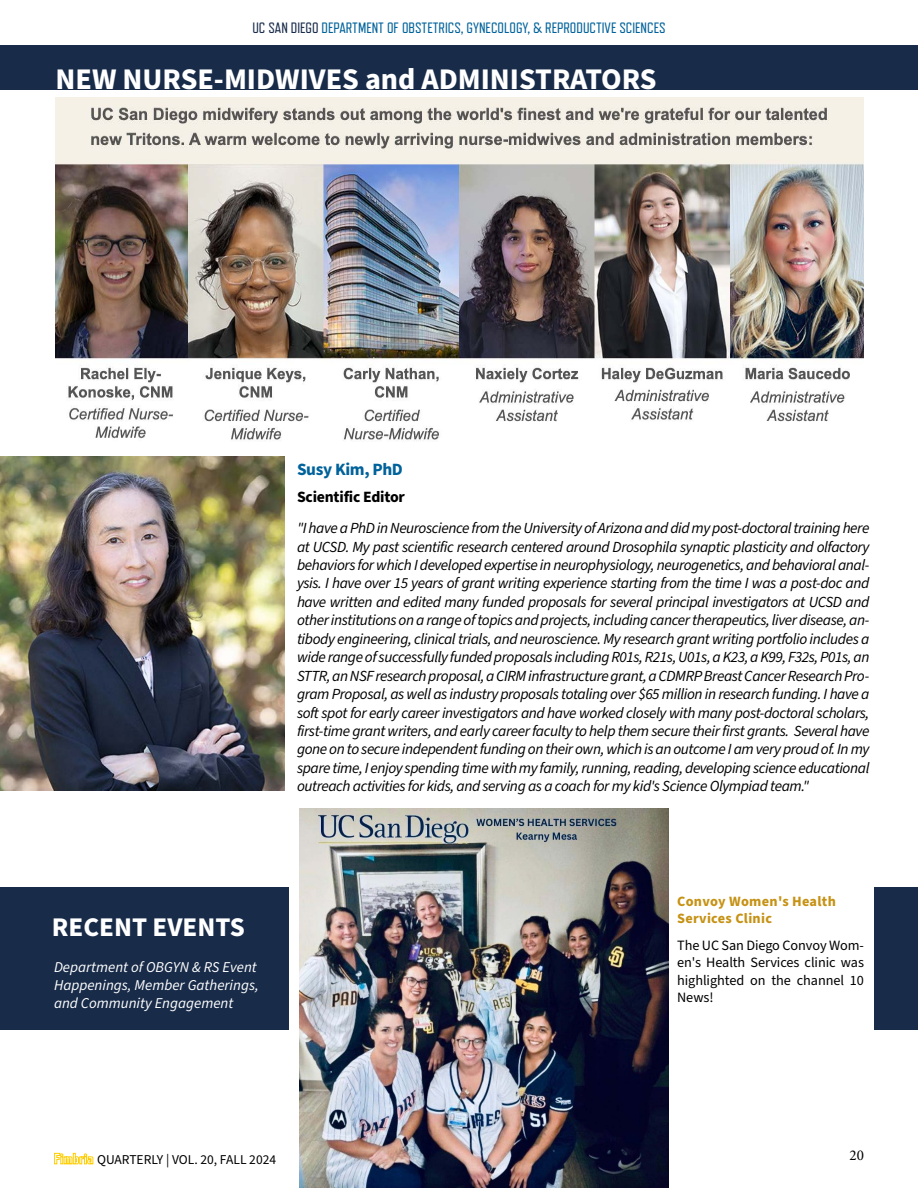
<style>
.page{position:relative;width:918px;height:1188px;background:#fff}
.page>*{position:absolute;margin:0;border:0;box-sizing:border-box;transform-origin:0 0}
.t1{font:700 30px "Source Sans Pro";color:#fff}
.t2{font:700 27px "Source Sans Pro";color:#fff}
.t3{font:700 17.25px "Source Sans Pro";letter-spacing:-.02em;color:#00629b}
.t4{font:700 15.75px "Source Sans Pro";letter-spacing:-.015em;color:#000}
.t5{font:italic 15.3px/18.5px "Source Sans Pro";letter-spacing:-.025em;color:#000;text-align:justify}
.t6{font:italic 15px/18px "Source Sans Pro";color:#fff}
.t7{font:15px "Refrigerator Deluxe";color:#00629b}
.t8{font:15px "Minion Pro";color:#000}
.t9{font:14.25px/17.1px "Source Sans Pro";letter-spacing:-.005em;color:#000;text-align:justify}
.t10{font:700 14.25px/17.1px "Source Sans Pro";letter-spacing:.02em;color:#c69214}
.t11{font:13.5px "Source Sans Pro";color:#000}
.s1{color:#182b49}
.s2{font-family:"Refrigerator Deluxe";font-weight:800;font-size:15px;color:#ffcd00}
</style>
<div class="page">
<div style="left:0;top:45px;width:918px;height:45px;background:#182b49"></div>
<img style="left:56px;top:98px;width:808px;height:343px">
<img style="left:0;top:456px;width:284px;height:335px">
<div style="left:0;top:888px;width:288px;height:142px;background:#182b49"></div>
<img style="left:300px;top:809px;width:369px;height:379px">
<div style="left:875px;top:888px;width:43px;height:142px;background:#182b49"></div>
<p class="t7" style="left:252px;top:20px;width:415px"><span class="s1">UC SAN DIEGO</span> DEPARTMENT OF OBSTETRICS, GYNECOLOGY, &amp; REPRODUCTIVE SCIENCES</p>
<h1 class="t1" style="left:56px;top:58px;width:603px">NEW NURSE-MIDWIVES and ADMINISTRATORS</h1>
<p class="t3" style="left:297px;top:457px;width:107px">Susy Kim, PhD</p>
<p class="t4" style="left:297px;top:486px;width:109px">Scientific Editor</p>
<p class="t5" style="left:297px;top:519px;width:574px">"I have a PhD in Neuroscience from the University of Arizona and did my post-doctoral training here at UCSD. My past scientific research centered around Drosophila synaptic plasticity and olfactory behaviors for which I developed expertise in neurophysiology, neurogenetics, and behavioral anal&shy;ysis. I have over 15 years of grant writing experience starting from the time I was a post-doc and have written and edited many funded proposals for several principal investigators at UCSD and other institutions on a range of topics and projects, including cancer therapeutics, liver disease, an&shy;tibody engineering, clinical trials, and neuroscience. My research grant writing portfolio includes a wide range of successfully funded proposals including R01s, R21s, U01s, a K23, a K99, F32s, P01s, an STTR, an NSF research proposal, a CIRM infrastructure grant, a CDMRP Breast Cancer Research Pro&shy;gram Proposal, as well as industry proposals totaling over $65 million in research funding. I have a soft spot for early career investigators and have worked closely with many post-doctoral scholars, first-time grant writers, and early career faculty to help them secure their first grants. Several have gone on to secure independent funding on their own, which is an outcome I am very proud of. In my spare time, I enjoy spending time with my family, running, reading, developing science educational outreach activities for kids, and serving as a coach for my kid's Science Olympiad team."</p>
<h2 class="t2" style="left:52px;top:909px;width:194px">RECENT EVENTS</h2>
<p class="t6" style="left:54px;top:959px;width:206px">Department of OBGYN &amp; RS Event<br>Happenings, Member Gatherings, and Community Engagement</p>
<p class="t10" style="left:677px;top:893px;width:160px">Convoy Women's Health<br>Services Clinic</p>
<p class="t9" style="left:677px;top:937px;width:188px">The UC San Diego Convoy Wom&shy;en's Health Services clinic was highlighted on the channel 10<br>News!</p>
<p class="t11" style="left:54px;top:1150px;width:224px"><span class="s2">Fimbria</span> QUARTERLY | VOL. 20, FALL 2024</p>
<p class="t8" style="left:850px;top:1145px;width:16px">20</p>
</div>
